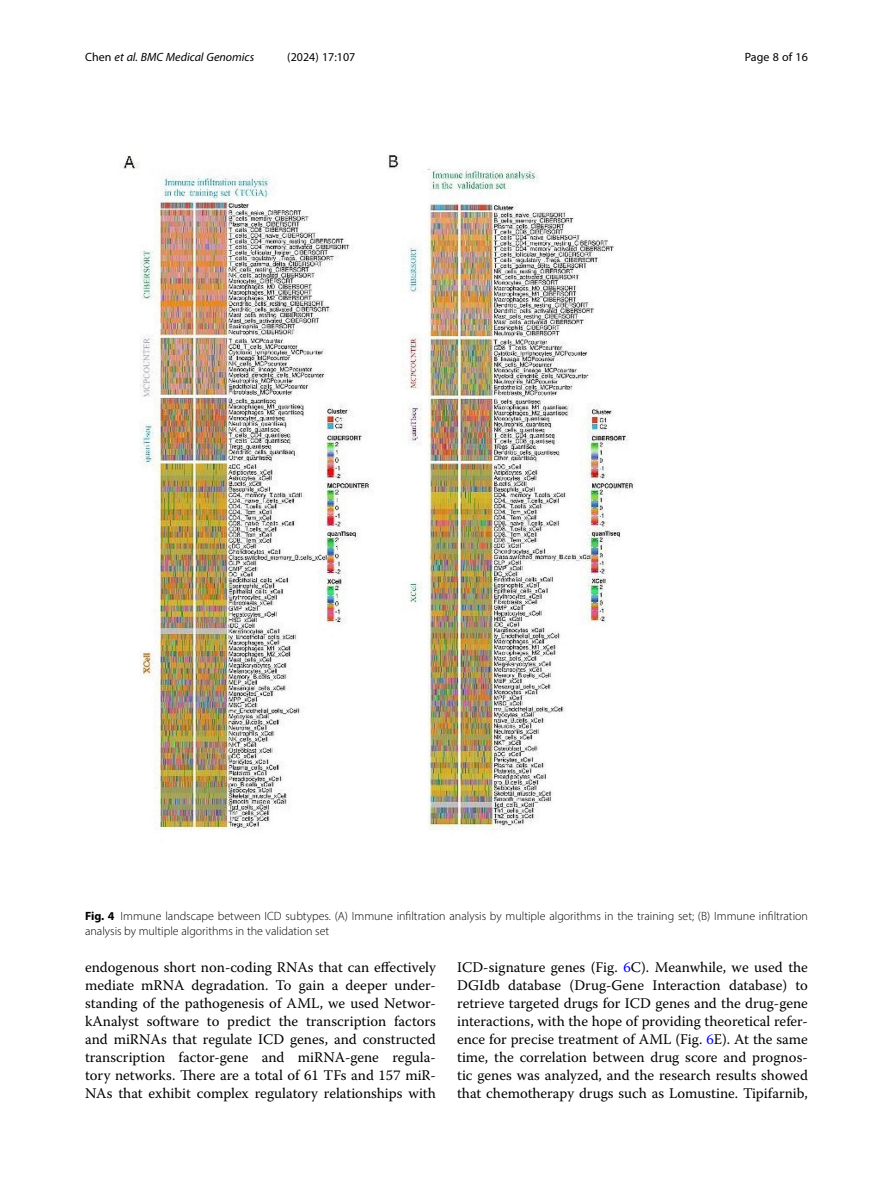
<style>
.page{position:relative;width:893px;height:1191px;background:#fff}
.page>*{position:absolute;margin:0;border:0;box-sizing:border-box;transform-origin:0 0}
.Body_Text{font:14.7px/18px "Warnock Pro";color:#000;text-align:justify}
.Figure_Caption{font:300 12px/15px "Myriad Pro";color:#000}
.t1{font:italic 12px "Myriad Pro";color:#000}
.t2{font:12px "Myriad Pro";color:#000}
.s1{font-style:normal}
.s2{font-weight:700}
.s3{color:#00f}
</style>
<div class="page">
<img style="left:120px;top:155px;width:515px;height:675px">
<p class="t1" style="left:85px;top:50px;width:171px"><span class="s1">Chen</span> et al. BMC Medical Genomics</p>
<p class="t2" style="left:287px;top:50px;width:70px">(2024) 17:107</p>
<p class="t2" style="left:745px;top:50px;width:65px">Page 8 of 16</p>
<p class="Figure_Caption" style="left:85px;top:908px;width:724px"><span class="s2">Fig. 4</span> Immune landscape between ICD subtypes. (A) Immune infiltration analysis by multiple algorithms in the training set; (B) Immune infiltration analysis by multiple algorithms in the validation set</p>
<p class="Body_Text" style="left:85px;top:958px;width:352px">endogenous short non-coding RNAs that can effectively mediate mRNA degradation. To gain a deeper under&shy;standing of the pathogenesis of AML, we used Networ&shy;kAnalyst software to predict the transcription factors and miRNAs that regulate ICD genes, and constructed transcription factor-gene and miRNA-gene regula&shy;tory networks. There are a total of 61 TFs and 157 miR-NAs that exhibit complex regulatory relationships with</p>
<p class="Body_Text" style="left:457px;top:958px;width:352px">ICD-signature genes (Fig. <span class="s3">6</span>C). Meanwhile, we used the DGIdb database (Drug-Gene Interaction database) to retrieve targeted drugs for ICD genes and the drug-gene interactions, with the hope of providing theoretical refer&shy;ence for precise treatment of AML (Fig. <span class="s3">6</span>E). At the same time, the correlation between drug score and prognos&shy;tic genes was analyzed, and the research results showed that chemotherapy drugs such as Lomustine. Tipifarnib,</p>
</div>
